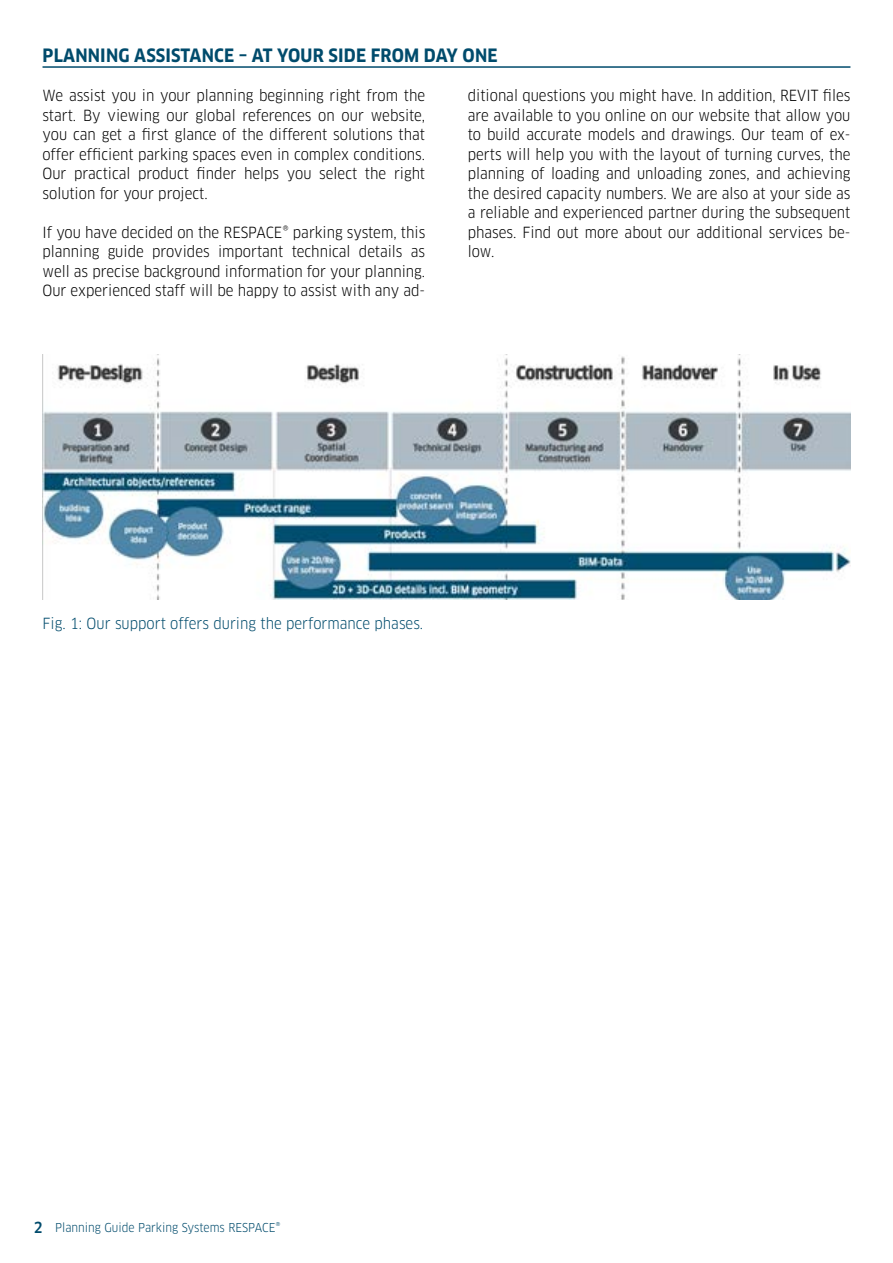
<style>
.page{position:relative;width:893px;height:1263px;background:#fff}
.page>*{position:absolute;margin:0;border:0;box-sizing:border-box;transform-origin:0 0}
.t1{font:700 18px "Clan Pro Narr";letter-spacing:.01em;color:#004b6c}
.t2{font:15px/19.5px "Clan Pro Narr";color:#000;text-align:justify}
.t3{font:15px "Clan Pro Narr";color:#004b6c}
.t4{font:12px "Clan Pro Narr";color:#004b6c}
.s1{font-weight:500;font-size:15px}
</style>
<div class="page">
<hr style="left:43px;top:66px;width:807px;height:2px;background:#004b6c">
<img style="left:43px;top:356px;width:807px;height:243px">
<p class="t1" style="left:43px;top:45px;width:456px">PLANNING ASSISTANCE – AT YOUR SIDE FROM DAY ONE</p>
<p class="t2" style="left:468px;top:86px;width:384px">ditional questions you might have. In addition, REVIT files are available to you online on our website that allow you to build accurate models and drawings. Our team of ex&shy;perts will help you with the layout of turning curves, the planning of loading and unloading zones, and achieving the desired capacity numbers. We are also at your side as a reliable and experienced partner during the subsequent phases. Find out more about our additional services be&shy;low.</p>
<p class="t2" style="left:43px;top:86px;width:384px">We assist you in your planning beginning right from the start. By viewing our global references on our website, you can get a first glance of the different solutions that offer efficient parking spaces even in complex conditions.<br>Our practical product finder helps you select the right solution for your project.</p>
<p class="t2" style="left:43px;top:222px;width:384px">If you have decided on the RESPACE® parking system, this planning guide provides important technical details as well as precise background information for your planning.<br>Our experienced staff will be happy to assist with any ad-</p>
<p class="t3" style="left:43px;top:615px;width:382px">Fig. 1: Our support offers during the performance phases.</p>
<p class="t4" style="left:34px;top:1220px;width:248px"><span class="s1">2</span> Planning Guide Parking Systems RESPACE®</p>
</div>
